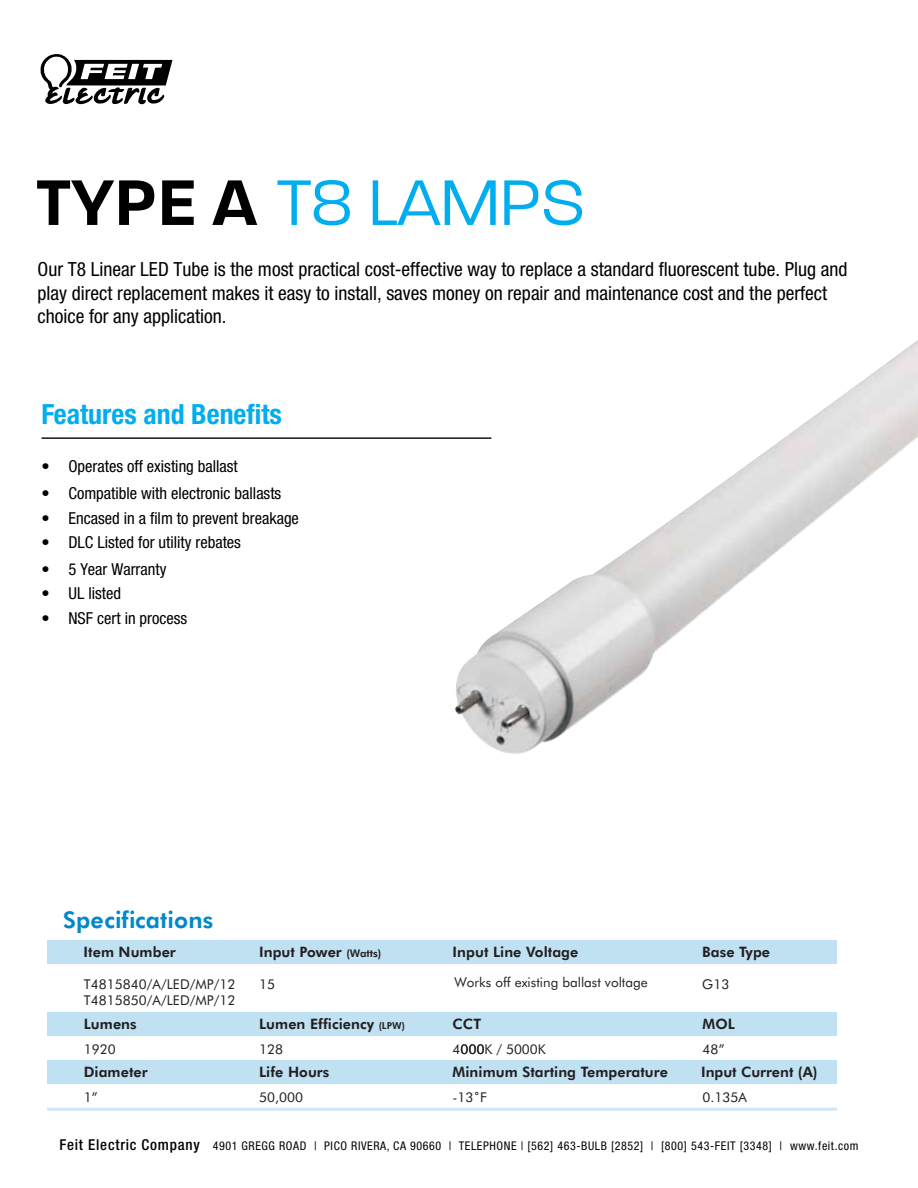
<style>
.page{position:relative;width:918px;height:1188px;background:#fff}
.page>*{position:absolute;margin:0;border:0;box-sizing:border-box;transform-origin:0 0}
.t1{font:300 69.6px "Paralucent";color:#00aeef}
.t2{font:700 condensed 27.9px "Helvetica Neue LT Std";color:#00aeef}
.t3{font:800 23.1px "Futura BT";letter-spacing:.005em;color:#0088cb}
.t4{font:condensed 19.5px/23.4px "Helvetica Neue LT Std";color:#000}
.t5{font:condensed 16.5px "Helvetica Neue LT Std";color:#000}
.t6{font:800 14.4px "Futura BT";letter-spacing:.005em;color:#231f20}
.t7{font:13.5px/16.2px "Futura BT";color:#231f20}
.t8{font:condensed 12px "Helvetica Neue";letter-spacing:.05em;color:#000}
.s1{font-weight:600;color:#000}
.s2{font-size:10.5px}
.s3{font-size:9.6px}
.s4{font-weight:500;font-size:15px}
</style>
<div class="page">
<svg style="left:40px;top:54px;width:132px;height:51px"></svg>
<div style="left:47px;top:941px;width:790px;height:23px;background:#c0e1f2"></div>
<div style="left:47px;top:1012px;width:790px;height:24px;background:#c0e1f2"></div>
<div style="left:47px;top:1060px;width:790px;height:24px;background:#c0e1f2"></div>
<hr style="left:47px;top:1108px;width:790px;height:3px;background:#0088cb">
<hr style="left:41px;top:437px;width:450px;height:2px;background:#000">
<img style="left:455px;top:340px;width:463px;height:414px">
<h1 class="t1" style="left:36px;top:163px;width:550px"><span class="s1">TYPE A</span> T8 LAMPS</h1>
<p class="t4" style="left:38px;top:258px;width:812px">Our T8 Linear LED Tube is the most practical cost-effective way to replace a standard fluorescent tube. Plug and play direct replacement makes it easy to install, saves money on repair and maintenance cost and the perfect choice for any application.</p>
<h2 class="t2" style="left:41px;top:397px;width:242px">Features and Benefits</h2>
<p class="t5" style="left:41px;top:457px;width:198px">• Operates off existing ballast</p>
<p class="t5" style="left:41px;top:484px;width:241px">• Compatible with electronic ballasts</p>
<p class="t5" style="left:41px;top:509px;width:259px">• Encased in a film to prevent breakage</p>
<p class="t5" style="left:41px;top:533px;width:201px">• DLC Listed for utility rebates</p>
<p class="t5" style="left:41px;top:559px;width:126px">• 5 Year Warranty</p>
<p class="t5" style="left:41px;top:583px;width:81px">• UL listed</p>
<p class="t5" style="left:41px;top:609px;width:147px">• NSF cert in process</p>
<p class="t3" style="left:63px;top:906px;width:152px">Specifications</p>
<p class="t6" style="left:84px;top:943px;width:94px">Item Number</p>
<p class="t6" style="left:453px;top:943px;width:127px">Input Line Voltage</p>
<p class="t6" style="left:259px;top:943px;width:124px">Input Power <span class="s2">(Watts)</span></p>
<p class="t6" style="left:702px;top:943px;width:69px">Base Type</p>
<p class="t7" style="left:454px;top:974px;width:195px">Works off existing ballast voltage</p>
<p class="t7" style="left:84px;top:976px;width:153px">T4815840/A/LED/MP/12<br>T4815850/A/LED/MP/12</p>
<p class="t7" style="left:84px;top:1041px;width:33px">1920</p>
<p class="t7" style="left:259px;top:1041px;width:25px">128</p>
<p class="t7" style="left:259px;top:976px;width:17px">15</p>
<p class="t6" style="left:259px;top:1015px;width:147px">Lumen Efficiency <span class="s3">(LPW)</span></p>
<p class="t6" style="left:453px;top:1015px;width:30px">CCT</p>
<p class="t6" style="left:84px;top:1015px;width:54px">Lumens</p>
<p class="t6" style="left:84px;top:1063px;width:65px">Diameter</p>
<p class="t6" style="left:259px;top:1063px;width:72px">Life Hours</p>
<p class="t7" style="left:259px;top:1089px;width:46px">50,000</p>
<p class="t7" style="left:453px;top:1041px;width:95px">4000K / 5000K</p>
<p class="t6" style="left:453px;top:1063px;width:217px">Minimum Starting Temperature</p>
<p class="t7" style="left:453px;top:1089px;width:36px">-13˚F</p>
<p class="t7" style="left:84px;top:1089px;width:15px">1”</p>
<p class="t7" style="left:702px;top:976px;width:29px">G13</p>
<p class="t6" style="left:703px;top:1015px;width:34px">MOL</p>
<p class="t7" style="left:703px;top:1041px;width:23px">48”</p>
<p class="t6" style="left:701px;top:1063px;width:118px">Input Current (A)</p>
<p class="t7" style="left:703px;top:1089px;width:46px">0.135A</p>
<p class="t8" style="left:60px;top:1139px;width:800px"><span class="s4">Feit Electric Company</span> 4901 GREGG ROAD | PICO RIVERA, CA 90660 | TELEPHONE | [562] 463-BULB [2852] | [800] 543-FEIT [3348] | www.feit.com</p>
</div>
